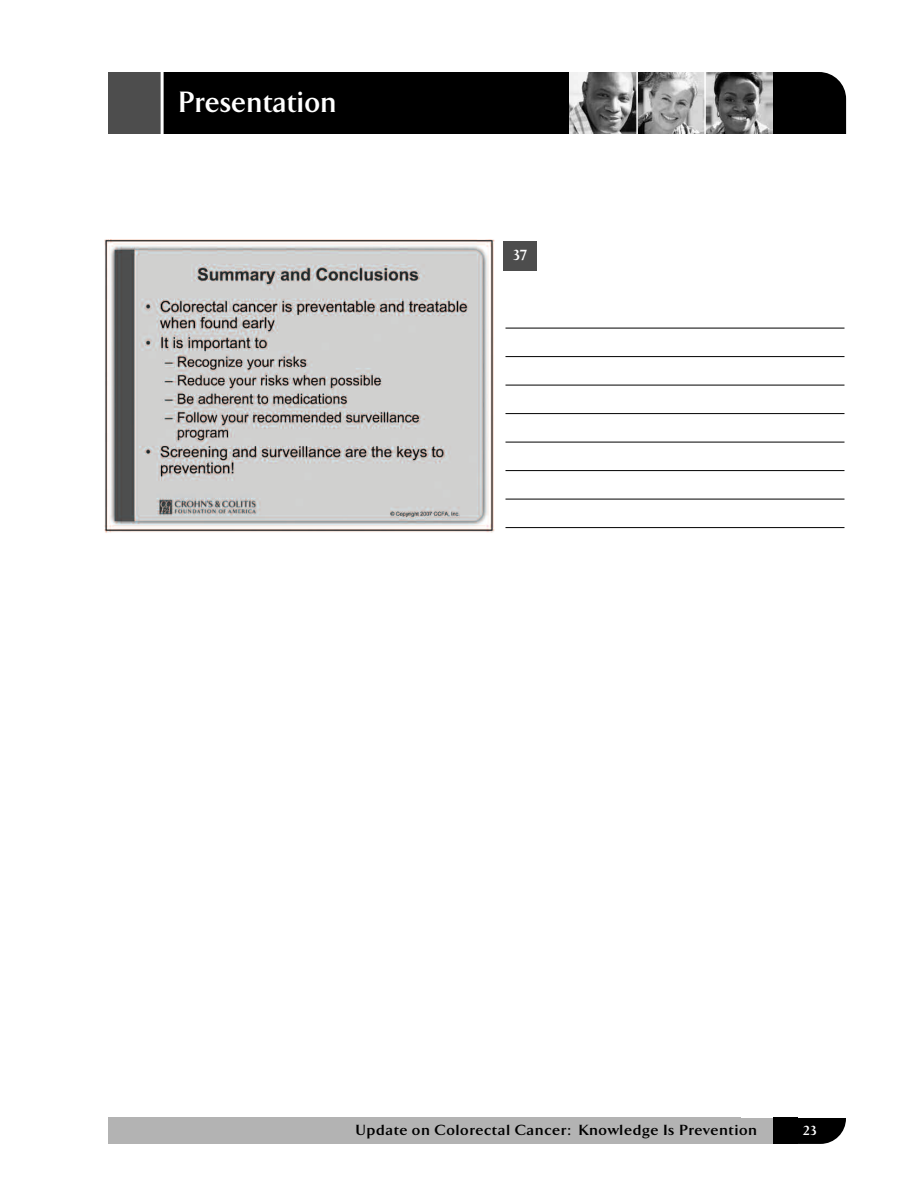
<style>
.page{position:relative;width:918px;height:1188px;background:#fff}
.page>*{position:absolute;margin:0;border:0;box-sizing:border-box;transform-origin:0 0}
.t1{font:700 30px "TF Arrow";letter-spacing:.03em;color:#fff}
.t2{font:700 15px "TF Arrow";letter-spacing:.06em;color:#000;scale:1.08 1}
.t3{font:700 15px "TF Arrow";color:#fff}
.t4{font:700 13.5px "TF Arrow";color:#fff}
</style>
<div class="page">
<div style="left:108px;top:1118px;width:678px;height:26px;background:#b3b3b3"></div>
<div style="left:773px;top:1093px;width:73px;height:51px;background:#000;border-radius:25px"></div>
<div style="left:741px;top:1086px;width:146px;height:32px;background:#fff"></div>
<div style="left:773px;top:1118px;width:25px;height:26px;background:#000"></div>
<img style="left:104px;top:239px;width:391px;height:294px">
<hr style="left:506px;top:328px;width:338px;height:1px;background:#000">
<hr style="left:506px;top:356px;width:338px;height:1px;background:#000">
<hr style="left:506px;top:385px;width:338px;height:1px;background:#000">
<hr style="left:506px;top:413px;width:338px;height:1px;background:#000">
<hr style="left:506px;top:442px;width:338px;height:1px;background:#000">
<hr style="left:506px;top:470px;width:338px;height:1px;background:#000">
<hr style="left:506px;top:499px;width:338px;height:1px;background:#000">
<hr style="left:506px;top:527px;width:338px;height:1px;background:#000">
<div style="left:503px;top:242px;width:34px;height:30px;background:#4d4d4d"></div>
<div style="left:108px;top:72px;width:738px;height:136px;background:#000;border-radius:27px"></div>
<div style="left:108px;top:72px;width:54px;height:96px;background:#4d4d4d"></div>
<hr style="left:161px;top:36px;width:3px;height:180px;background:#fff">
<img style="left:569px;top:72px;width:203px;height:62px">
<hr style="left:636px;top:69px;width:2px;height:69px;background:#fff">
<hr style="left:704px;top:70px;width:2px;height:68px;background:#fff">
<div style="left:48px;top:134px;width:810px;height:82px;background:#fff"></div>
<h1 class="t1" style="left:179px;top:91px;width:159px">Presentation</h1>
<p class="t3" style="left:514px;top:250px;width:15px">37</p>
<p class="t2" style="left:356px;top:1124px;width:373px">Update on Colorectal Cancer: Knowledge Is Prevention</p>
<p class="t4" style="left:803px;top:1126px;width:15px">23</p>
</div>
